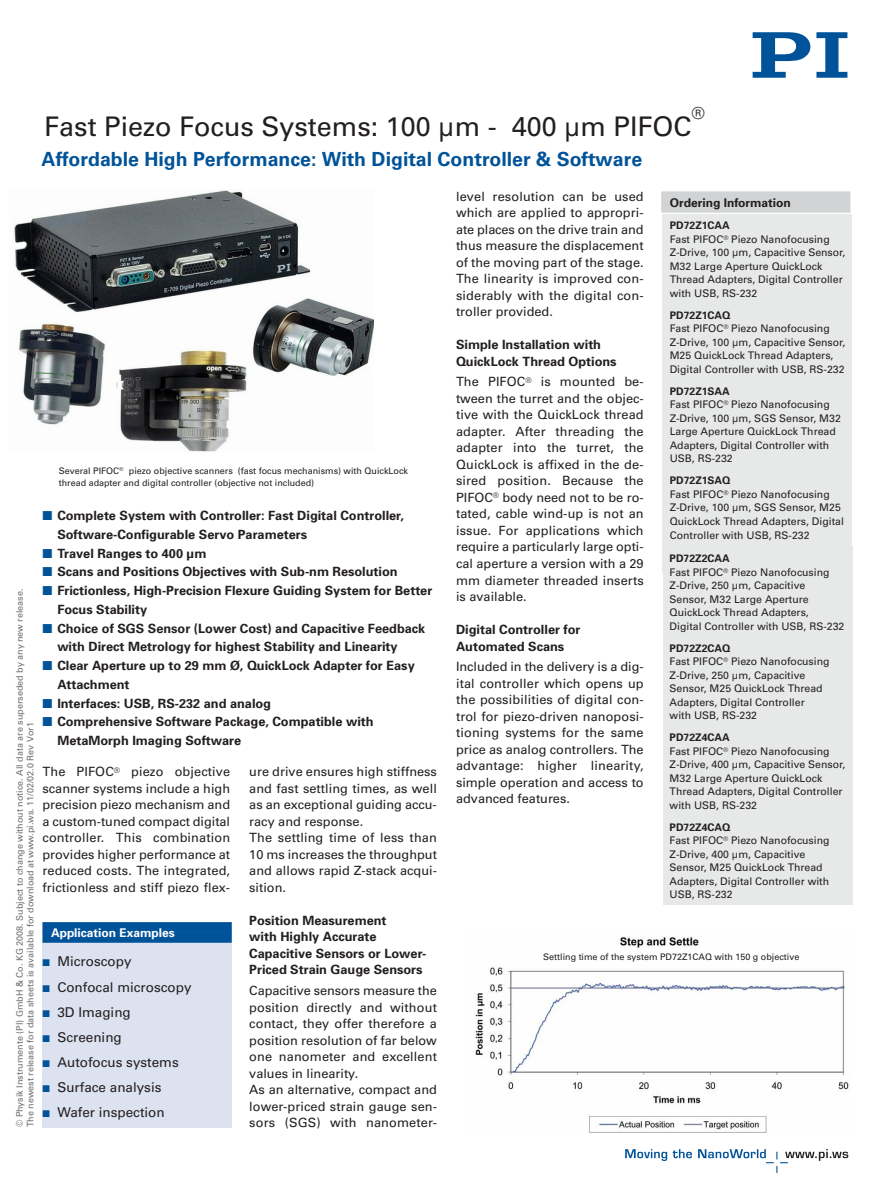
<style>
.page{position:relative;width:893px;height:1191px;background:#fff}
.page>*{position:absolute;margin:0;border:0;box-sizing:border-box;transform-origin:0 0}
.t1{font:27px "Univers";color:#231f20}
.t2{font:700 19.5px "Univers";color:#005399}
.t3{font:16.5px "Univers";color:#231f20}
.t4{font:13.5px "Univers";color:#231f20}
.t5{font:12.75px/16.5px "Univers";color:#231f20;text-align:justify}
.t6{font:700 12.75px/16.5px "Univers";color:#231f20}
.t7{font:700 12px "Univers";color:#fff}
.t8{font:700 12px "Univers";color:#231f20}
.t9{font:10.5px/13.5px "Univers";color:#231f20}
.t10{font:9px/10.8px "Univers";color:#6d6e70}
.t11{font:9px/12px "Univers";color:#231f20}
.s1{font-family:"European Pi Three";font-weight:400;font-size:15px;color:#005399}
.s2{font-family:"European Pi Three";font-size:11.25px;color:#005399}
.s3{font-weight:700}
</style>
<div class="page">
<svg style="left:816px;top:32px;width:31px;height:46px"></svg>
<svg style="left:753px;top:32px;width:57px;height:46px"></svg>
<div style="left:43px;top:922px;width:189px;height:205px;background:#dde2f0"></div>
<div style="left:43px;top:922px;width:189px;height:10px;background:#005399"></div>
<div style="left:43px;top:932px;width:189px;height:10px;background:#005399"></div>
<div style="left:661px;top:191px;width:189px;height:11px;background:#d1d3d4"></div>
<div style="left:661px;top:202px;width:189px;height:11px;background:#d1d3d4"></div>
<svg style="left:625px;top:1149px;width:223px;height:23px"></svg>
<img style="left:475px;top:937px;width:374px;height:196px">
<div style="left:662px;top:214px;width:190px;height:358px;background:#e7e8e8"></div>
<div style="left:663px;top:546px;width:190px;height:359px;background:#e7e8e8"></div>
<img style="left:14px;top:190px;width:360px;height:262px">
<p class="t3" style="left:691px;top:104px;width:15px">®</p>
<h1 class="t1" style="left:44px;top:110px;width:649px">Fast Piezo Focus Systems: 100 µm - 400 µm PIFOC</h1>
<p class="t2" style="left:42px;top:148px;width:602px">Affordable High Performance: With Digital Controller &amp; Software</p>
<p class="t11" style="left:59px;top:464px;width:351px">Several PIFOC<sup>®</sup> piezo objective scanners (fast focus mechanisms) with QuickLock thread adapter and digital controller (objective not included)</p>
<p class="t6" style="left:57px;top:507px;width:348px;line-height:18.8px;text-indent:-15px"><span class="s1">-</span> Complete System with Controller: Fast Digital Controller,<br>Software-Configurable Servo Parameters</p>
<p class="t6" style="left:43px;top:546px;width:165px"><span class="s1">-</span> Travel Ranges to 400 μm</p>
<p class="t6" style="left:43px;top:565px;width:357px"><span class="s1">-</span> Scans and Positions Objectives with Sub-nm Resolution</p>
<p class="t6" style="left:57px;top:582px;width:376px;line-height:18.8px;text-indent:-15px"><span class="s1">-</span> Frictionless, High-Precision Flexure Guiding System for Better<br>Focus Stability</p>
<p class="t6" style="left:57px;top:619px;width:369px;line-height:18.8px;text-indent:-15px"><span class="s1">-</span> Choice of SGS Sensor (Lower Cost) and Capacitive Feedback with Direct Metrology for highest Stability and Linearity</p>
<p class="t6" style="left:57px;top:657px;width:359px;line-height:18.8px;text-indent:-15px"><span class="s1">-</span> Clear Aperture up to 29 mm Ø, QuickLock Adapter for Easy<br>Attachment</p>
<p class="t6" style="left:43px;top:696px;width:230px"><span class="s1">-</span> Interfaces: USB, RS-232 and analog</p>
<p class="t6" style="left:57px;top:713px;width:318px;line-height:18.8px;text-indent:-15px"><span class="s1">-</span> Comprehensive Software Package, Compatible with<br>MetaMorph Imaging Software</p>
<p class="t10" style="left:14px;top:1127px;width:540px;rotate:-90deg">© Physik Instrumente (PI) GmbH &amp; Co. KG 2008. Subject to change without notice. All data are superseded by any new release.<br>The newest release for data sheets is available for download at www.pi.ws. 11/02/02.0 Rev Vor1</p>
<p class="t5" style="left:43px;top:763px;width:189px">The PIFOC<sup>®</sup> piezo objective scanner systems include a high precision piezo mechanism and a custom-tuned compact digital controller. This combination provides higher performance at reduced costs. The integrated, frictionless and stiff piezo flex-</p>
<p class="t5" style="left:249px;top:763px;width:189px;text-align:left">ure drive ensures high stiffness and fast settling times, as well as an exceptional guiding accu&shy;racy and response.<br>The settling time of less than<br>10 ms increases the throughput and allows rapid Z-stack acqui&shy;sition.</p>
<p class="t6" style="left:249px;top:913px;width:179px">Position Measurement<br>with Highly Accurate<br>Capacitive Sensors or Lower-<br>Priced Strain Gauge Sensors</p>
<p class="t5" style="left:249px;top:982px;width:189px;text-align:left">Capacitive sensors measure the position directly and without contact, they offer therefore a position resolution of far below one nanometer and excellent values in linearity.<br>As an alternative, compact and lower-priced strain gauge sen&shy;sors (SGS) with nanometer-</p>
<p class="t7" style="left:51px;top:928px;width:125px">Application Examples</p>
<p class="t4" style="left:43px;top:953px;width:91px"><span class="s2">-</span> Microscopy</p>
<p class="t4" style="left:43px;top:978px;width:150px"><span class="s2">-</span> Confocal microscopy</p>
<p class="t4" style="left:43px;top:1003px;width:90px"><span class="s2">-</span> 3D Imaging</p>
<p class="t4" style="left:43px;top:1029px;width:81px"><span class="s2">-</span> Screening</p>
<p class="t4" style="left:43px;top:1054px;width:138px"><span class="s2">-</span> Autofocus systems</p>
<p class="t4" style="left:43px;top:1079px;width:121px"><span class="s2">-</span> Surface analysis</p>
<p class="t4" style="left:43px;top:1104px;width:124px"><span class="s2">-</span> Wafer inspection</p>
<p class="t5" style="left:456px;top:188px;width:189px">level resolution can be used which are applied to appropri&shy;ate places on the drive train and thus measure the displacement of the moving part of the stage.<br>The linearity is improved con&shy;siderably with the digital con&shy;troller provided.</p>
<p class="t6" style="left:456px;top:337px;width:162px">Simple Installation with<br>QuickLock Thread Options</p>
<p class="t5" style="left:456px;top:374px;width:189px">The PIFOC<sup>®</sup> is mounted be&shy;tween the turret and the objec&shy;tive with the QuickLock thread adapter. After threading the adapter into the turret, the QuickLock is affixed in the de&shy;sired position. Because the PIFOC<sup>®</sup> body need not to be ro&shy;tated, cable wind-up is not an issue. For applications which require a particularly large opti&shy;cal aperture a version with a 29 mm diameter threaded inserts is available.</p>
<p class="t6" style="left:456px;top:622px;width:126px">Digital Controller for<br>Automated Scans</p>
<p class="t5" style="left:456px;top:658px;width:189px">Included in the delivery is a dig&shy;ital controller which opens up the possibilities of digital con&shy;trol for piezo-driven nanoposi&shy;tioning systems for the same price as analog controllers. The advantage: higher linearity, simple operation and access to advanced features.</p>
<p class="t8" style="left:670px;top:199px;width:123px">Ordering Information</p>
<p class="t9" style="left:670px;top:219px;width:177px"><span class="s3">PD72Z1CAA<br></span>Fast PIFOC<sup>®</sup> Piezo Nanofocusing<br>Z-Drive, 100 µm, Capacitive Sensor,<br>M32 Large Aperture QuickLock<br>Thread Adapters, Digital Controller with USB, RS-232</p>
<p class="t9" style="left:670px;top:308px;width:177px"><span class="s3">PD72Z1CAQ<br></span>Fast PIFOC<sup>®</sup> Piezo Nanofocusing<br>Z-Drive, 100 µm, Capacitive Sensor,<br>M25 QuickLock Thread Adapters,<br>Digital Controller with USB, RS-232</p>
<p class="t9" style="left:670px;top:384px;width:173px"><span class="s3">PD72Z1SAA<br></span>Fast PIFOC<sup>®</sup> Piezo Nanofocusing<br>Z-Drive, 100 µm, SGS Sensor, M32<br>Large Aperture QuickLock Thread<br>Adapters, Digital Controller with<br>USB, RS-232</p>
<p class="t9" style="left:670px;top:474px;width:176px"><span class="s3">PD72Z1SAQ<br></span>Fast PIFOC<sup>®</sup> Piezo Nanofocusing<br>Z-Drive, 100 µm, SGS Sensor, M25<br>QuickLock Thread Adapters, Digital<br>Controller with USB, RS-232</p>
<p class="t9" style="left:670px;top:551px;width:176px"><span class="s3">PD72Z2CAA<br></span>Fast PIFOC<sup>®</sup> Piezo Nanofocusing<br>Z-Drive, 250 µm, Capacitive<br>Sensor, M32 Large Aperture<br>QuickLock Thread Adapters,<br>Digital Controller with USB, RS-232</p>
<p class="t9" style="left:670px;top:641px;width:161px"><span class="s3">PD72Z2CAQ<br></span>Fast PIFOC<sup>®</sup> Piezo Nanofocusing<br>Z-Drive, 250 µm, Capacitive<br>Sensor, M25 QuickLock Thread<br>Adapters, Digital Controller<br>with USB, RS-232</p>
<p class="t9" style="left:670px;top:730px;width:177px"><span class="s3">PD72Z4CAA<br></span>Fast PIFOC<sup>®</sup> Piezo Nanofocusing<br>Z-Drive, 400 µm, Capacitive Sensor,<br>M32 Large Aperture QuickLock<br>Thread Adapters, Digital Controller with USB, RS-232</p>
<p class="t9" style="left:670px;top:820px;width:161px"><span class="s3">PD72Z4CAQ<br></span>Fast PIFOC<sup>®</sup> Piezo Nanofocusing<br>Z-Drive, 400 µm, Capacitive<br>Sensor, M25 QuickLock Thread<br>Adapters, Digital Controller with<br>USB, RS-232</p>
<p class="t11" style="left:543px;top:951px;width:258px">Settling time of the system PD72Z1CAQ with 150 g objective</p>
</div>
